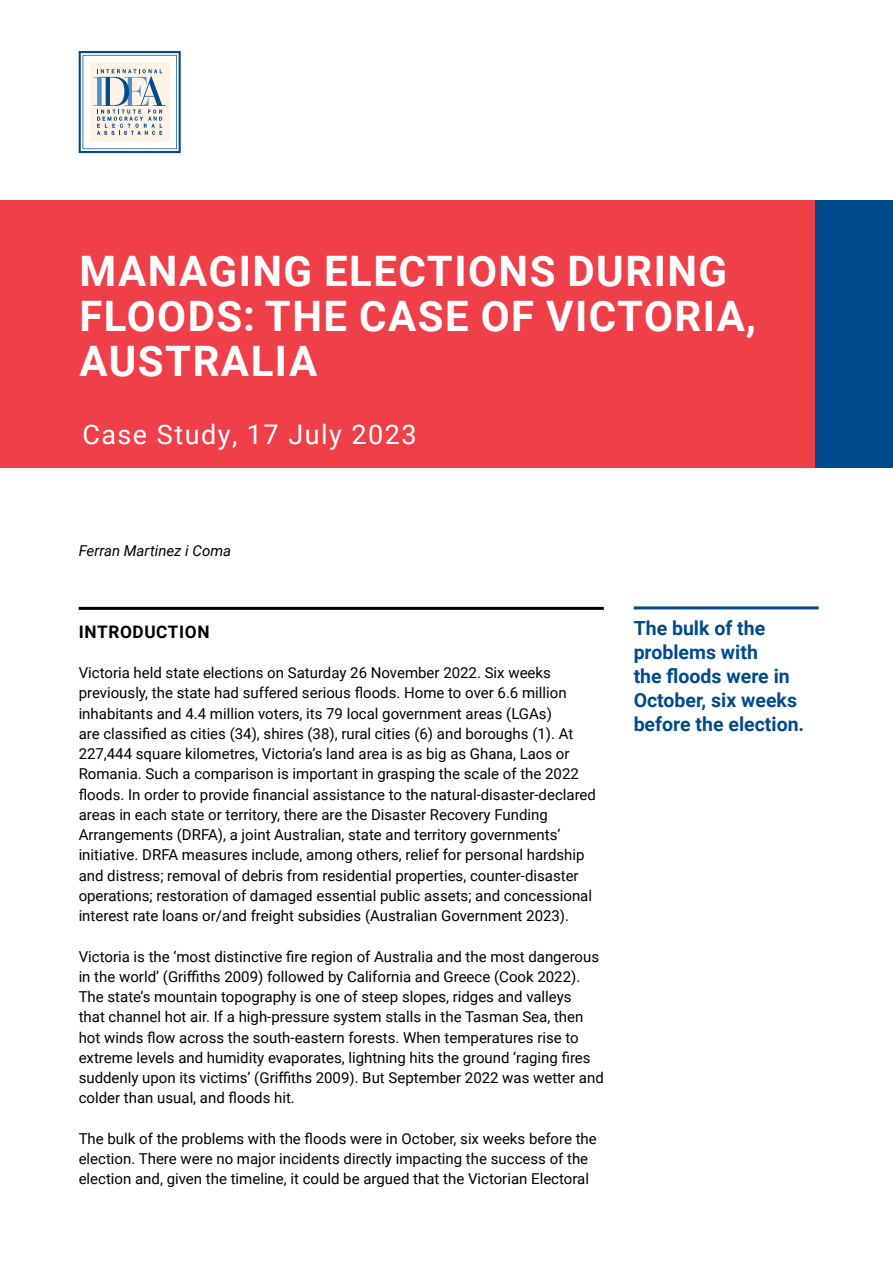
<style>
.page{position:relative;width:893px;height:1263px;background:#fff}
.page>*{position:absolute;margin:0;border:0;box-sizing:border-box;transform-origin:0 0}
.t1{font:700 42px/45px "Roboto";letter-spacing:.035em;color:#fff}
.t2{font:27px "Roboto";letter-spacing:.055em;color:#fff}
.t3{font:700 19.5px/24px "Roboto";color:#004b8d}
.t4{font:700 17.25px "Roboto";letter-spacing:.035em;color:#000}
.t5{font:15px/20.2px "Roboto";color:#000}
.t6{font:italic 15px "Roboto";color:#000}
</style>
<div class="page">
<div style="left:814px;top:200px;width:79px;height:268px;background:#004b8d"></div>
<svg style="left:79px;top:51px;width:102px;height:102px"></svg>
<div style="left:0;top:200px;width:814px;height:268px;background:#ef404a"></div>
<hr style="left:79px;top:607px;width:525px;height:3px;background:#000">
<hr style="left:634px;top:606px;width:185px;height:3px;background:#004b8d">
<h1 class="t1" style="left:79px;top:247px;width:678px">MANAGING ELECTIONS DURING<br>FLOODS: THE CASE OF VICTORIA,<br>AUSTRALIA</h1>
<h2 class="t2" style="left:82px;top:415px;width:336px">Case Study, 17 July 2023</h2>
<p class="t6" style="left:79px;top:541px;width:154px">Ferran Martinez i Coma</p>
<p class="t4" style="left:79px;top:619px;width:132px">INTRODUCTION</p>
<p class="t5" style="left:79px;top:662px;width:519px">Victoria held state elections on Saturday 26 November 2022. Six weeks previously, the state had suffered serious floods. Home to over 6.6 million inhabitants and 4.4 million voters, its 79 local government areas (LGAs)<br>are classified as cities (34), shires (38), rural cities (6) and boroughs (1). At 227,444 square kilometres, Victoria’s land area is as big as Ghana, Laos or Romania. Such a comparison is important in grasping the scale of the 2022 floods. In order to provide financial assistance to the natural-disaster-declared areas in each state or territory, there are the Disaster Recovery Funding Arrangements (DRFA), a joint Australian, state and territory governments’ initiative. DRFA measures include, among others, relief for personal hardship and distress; removal of debris from residential properties, counter-disaster operations; restoration of damaged essential public assets; and concessional interest rate loans or/and freight subsidies (Australian Government 2023).</p>
<p class="t5" style="left:79px;top:945px;width:527px">Victoria is the ‘most distinctive fire region of Australia and the most dangerous in the world’ (Griffiths 2009) followed by California and Greece (Cook 2022).<br>The state’s mountain topography is one of steep slopes, ridges and valleys<br>that channel hot air. If a high-pressure system stalls in the Tasman Sea, then hot winds flow across the south-eastern forests. When temperatures rise to extreme levels and humidity evaporates, lightning hits the ground ‘raging fires suddenly upon its victims’ (Griffiths 2009). But September 2022 was wetter and colder than usual, and floods hit.</p>
<p class="t5" style="left:79px;top:1128px;width:520px">The bulk of the problems with the floods were in October, six weeks before the election. There were no major incidents directly impacting the success of the election and, given the timeline, it could be argued that the Victorian Electoral</p>
<h3 class="t3" style="left:634px;top:615px;width:172px">The bulk of the problems with<br>the floods were in<br>October, six weeks before the election.</h3>
</div>
